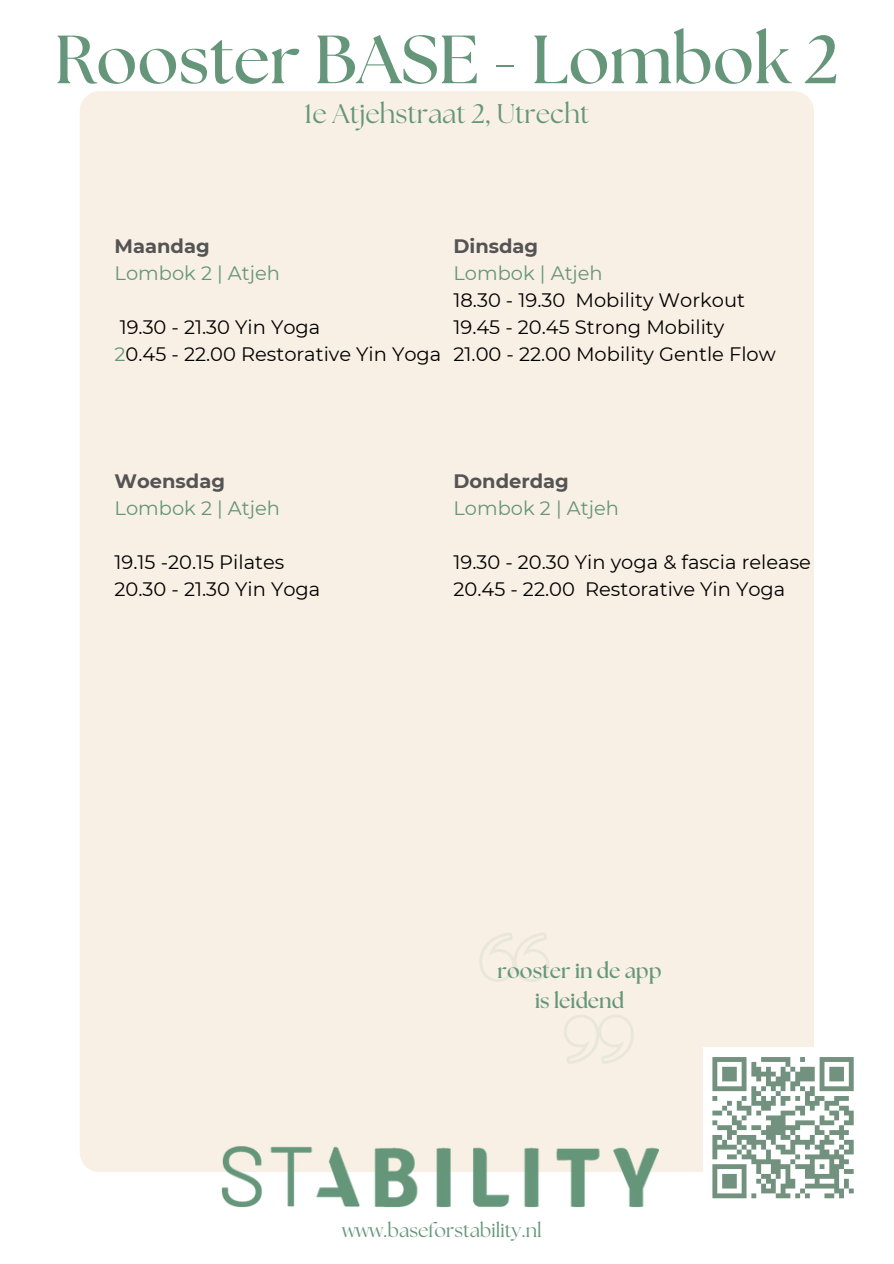
<style>
.page{position:relative;width:894px;height:1264px;background:#fff}
.page>*{position:absolute;margin:0;border:0;box-sizing:border-box;transform-origin:0 0}
.t1{font:700 67.95px "The Seasons";color:#65967a}
.t2{font:26.85px "The Seasons";color:#65967a}
.t3{font:700 21.15px/30.3px "The Seasons";color:#65967a;text-align:center}
.t4{font:19.5px "Montserrat";color:#000}
.t5{font:19.5px "Montserrat";color:#659676}
.t6{font:700 19.5px "Montserrat";color:#545454}
.t7{font:19.5px "The Seasons";color:#65967a}
.s1{color:#659676}
</style>
<div class="page">
<div style="left:80px;top:91px;width:733px;height:1080px;background:#f8f0e5;border-radius:20px"></div>
<img style="left:221px;top:1146px;width:437px;height:61px">
<svg style="left:480px;top:932px;width:69px;height:50px"></svg>
<svg style="left:564px;top:1015px;width:70px;height:49px"></svg>
<div style="left:702px;top:1047px;width:161px;height:160px;background:#fff"></div>
<svg style="left:712px;top:1057px;width:142px;height:142px"></svg>
<p class="t1" style="left:54px;top:29px;width:786px">Rooster BASE - Lombok 2</p>
<p class="t2" style="left:304px;top:102px;width:286px">1e Atjehstraat 2, Utrecht</p>
<h2 class="t6" style="left:115px;top:234px;width:96px">Maandag</h2>
<p class="t5" style="left:115px;top:261px;width:167px">Lombok 2 | Atjeh</p>
<p class="t4" style="left:120px;top:315px;width:202px">19.30 - 21.30 Yin Yoga</p>
<p class="t4" style="left:115px;top:342px;width:328px"><span class="s1">2</span>0.45 - 22.00 Restorative Yin Yoga</p>
<p class="t6" style="left:453px;top:234px;width:86px">Dinsdag</p>
<p class="t5" style="left:453px;top:261px;width:151px">Lombok | Atjeh</p>
<p class="t4" style="left:453px;top:288px;width:293px">18.30 - 19.30 Mobility Workout</p>
<p class="t4" style="left:453px;top:315px;width:272px">19.45 - 20.45 Strong Mobility</p>
<p class="t4" style="left:453px;top:342px;width:324px">21.00 - 22.00 Mobility Gentle Flow</p>
<p class="t6" style="left:115px;top:469px;width:112px">Woensdag</p>
<p class="t5" style="left:115px;top:496px;width:167px">Lombok 2 | Atjeh</p>
<p class="t4" style="left:115px;top:550px;width:171px">19.15 -20.15 Pilates</p>
<p class="t4" style="left:115px;top:577px;width:207px">20.30 - 21.30 Yin Yoga</p>
<p class="t6" style="left:453px;top:469px;width:117px">Donderdag</p>
<p class="t5" style="left:453px;top:496px;width:167px">Lombok 2 | Atjeh</p>
<h3 class="t4" style="left:453px;top:550px;width:359px">19.30 - 20.30 Yin yoga &amp; fascia release</h3>
<p class="t4" style="left:453px;top:577px;width:333px">20.45 - 22.00 Restorative Yin Yoga</p>
<p class="t3" style="left:497px;top:956px;width:166px">rooster in de app is leidend</p>
<p class="t7" style="left:342px;top:1220px;width:201px">www.baseforstability.nl</p>
</div>
